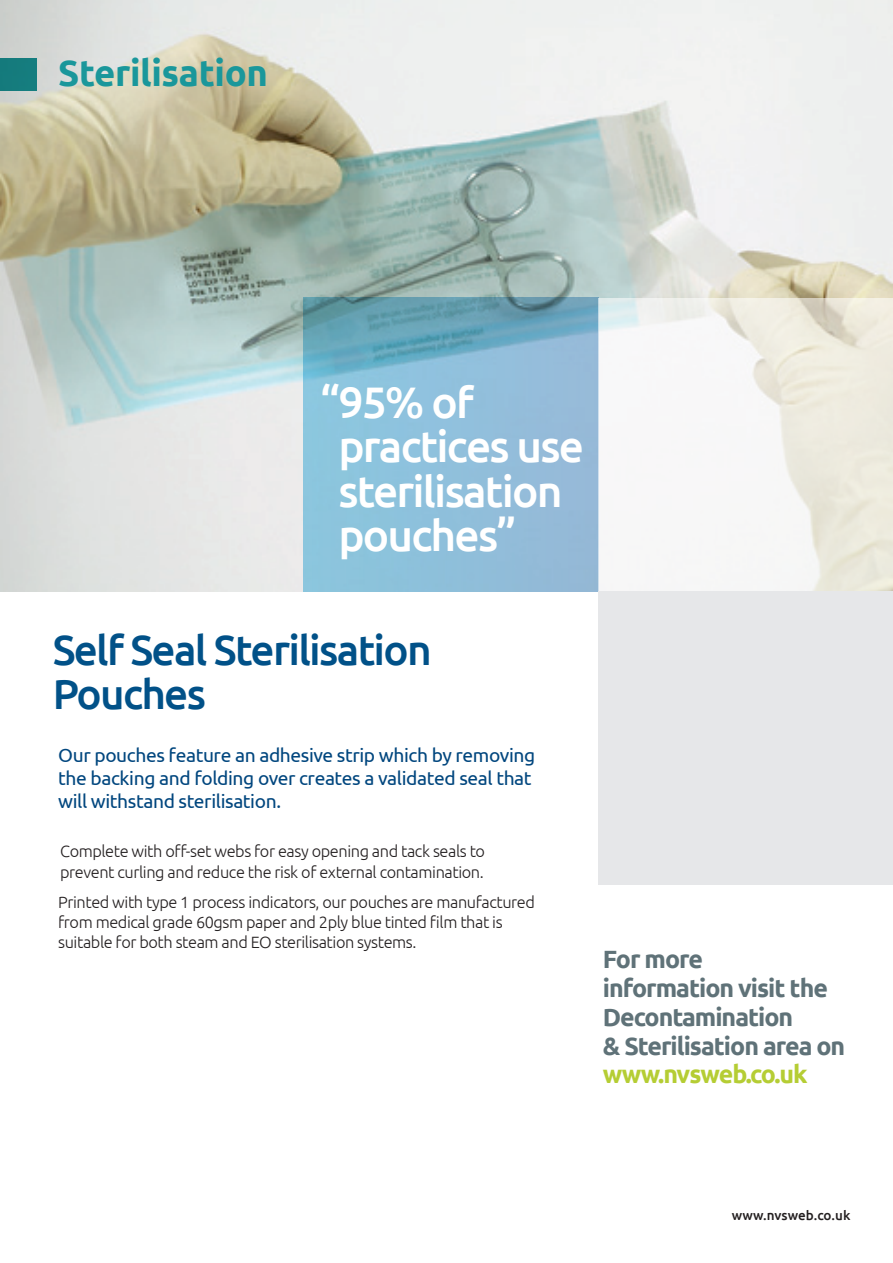
<style>
.page{position:relative;width:893px;height:1263px;background:#fff}
.page>*{position:absolute;margin:0;border:0;box-sizing:border-box;transform-origin:0 0}
.t1{font:500 44.1px/44.1px "Ubuntu";letter-spacing:-.04em;color:#fff}
.t2{font:500 42.3px/44.1px "Ubuntu";letter-spacing:-.04em;color:#015188}
.t3{font:700 36.45px "Ubuntu";letter-spacing:-.01em;color:#1a979b}
.t4{font:700 24.9px/28.8px "Ubuntu";letter-spacing:-.04em;color:#5f7278}
.t5{font:19.2px/23.1px "Ubuntu";letter-spacing:-.02em;color:#00467e}
.t6{font:300 16.35px/20.1px "Ubuntu";letter-spacing:-.025em;color:#231f20}
.t7{font:500 13.5px "Ubuntu";color:#231f20}
.s1{color:#b5cd34}
</style>
<div class="page">
<img style="left:0;top:0;width:893px;height:591px">
<svg style="left:304px;top:297px;width:294px;height:294px;background:#86b9d3"></svg>
<div style="left:0;top:58px;width:36px;height:33px;background:#157c7d"></div>
<svg style="left:598px;top:298px;width:295px;height:293px;fill:#f7f7f6"></svg>
<div style="left:598px;top:591px;width:295px;height:294px;background:#e6e7e9"></div>
<p class="t3" style="left:58px;top:51px;width:211px">Sterilisation</p>
<p class="t1" style="left:338px;top:379px;width:247px;text-indent:-18px">“95% of practices use sterilisation pouches”</p>
<p class="t2" style="left:53px;top:626px;width:381px">Self Seal Sterilisation<br>Pouches</p>
<p class="t5" style="left:58px;top:743px;width:479px">Our pouches feature an adhesive strip which by removing the backing and folding over creates a validated seal that will withstand sterilisation.</p>
<p class="t6" style="left:60px;top:841px;width:426px">Complete with off-set webs for easy opening and tack seals to prevent curling and reduce the risk of external contamination.</p>
<p class="t6" style="left:58px;top:891px;width:478px">Printed with type 1 process indicators, our pouches are manufactured from medical grade 60gsm paper and 2ply blue tinted film that is suitable for both steam and EO sterilisation systems.</p>
<p class="t4" style="left:603px;top:944px;width:244px">For more<br>information visit the<br>Decontamination<br>&amp; Sterilisation area on <span class="s1">www.nvsweb.co.uk</span></p>
<p class="t7" style="left:732px;top:1207px;width:120px">www.nvsweb.co.uk</p>
</div>
